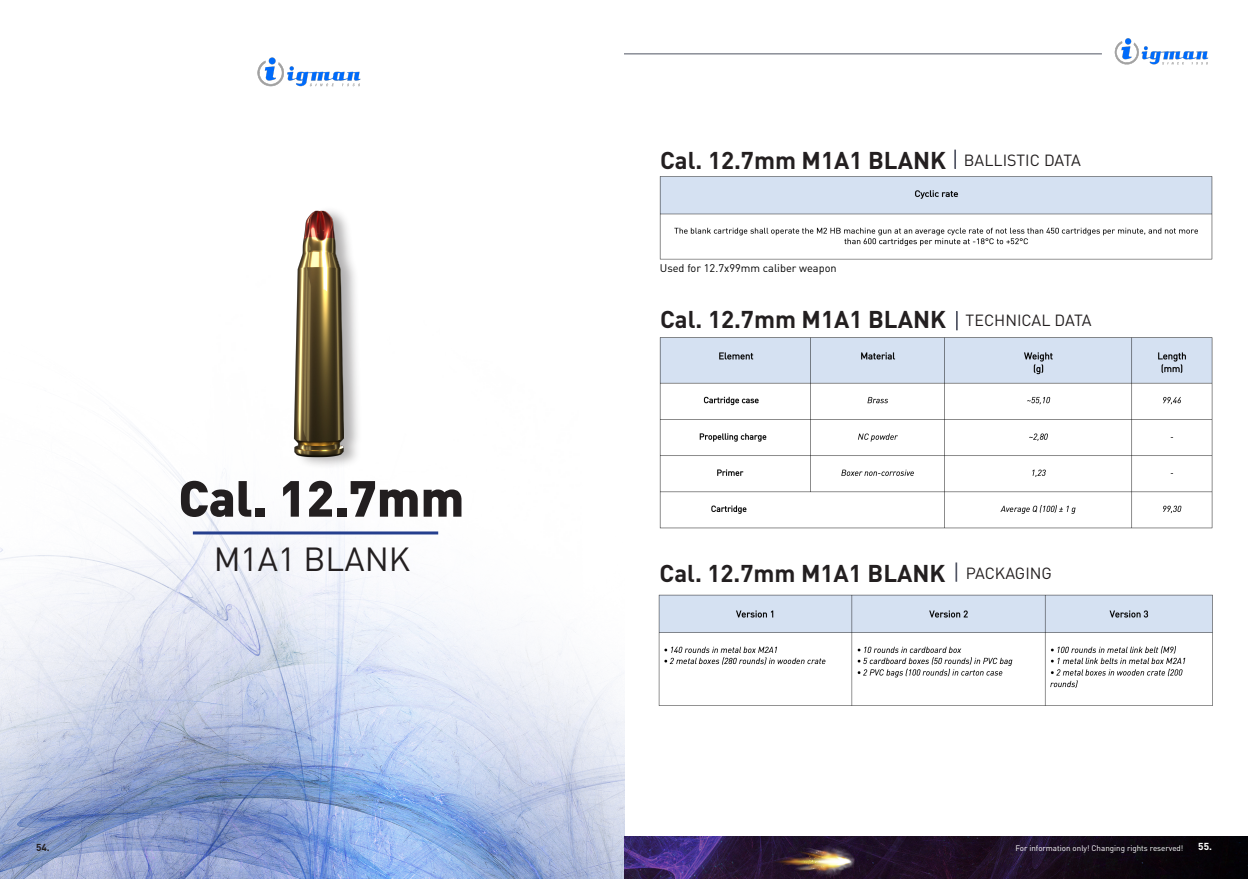
<style>
.page{position:relative;width:1248px;height:879px;background:#fff}
.page>*{position:absolute;margin:0;border:0;box-sizing:border-box;transform-origin:0 0}
.t1{font:900 50px "DIN Pro";color:#231f20}
.t2{font:33px "DIN Pro";color:#231f20}
.t3{font:700 24px "DIN Pro";color:#231f20}
.t4{font:16px "DIN Pro";color:#231f20}
.t5{font:11px "DIN Pro";color:#000}
.t6{font:700 10px "DIN Pro";color:#231f20}
.t7{font:700 10px "DIN Pro";color:#fff}
.t8{font:8px "DIN Pro";color:#fff}
</style>
<div class="page">
<img style="left:0;top:428px;width:624px;height:451px">
<img style="left:624px;top:836px;width:623px;height:43px">
<img style="left:768px;top:845px;width:88px;height:33px">
<img style="left:257px;top:57px;width:104px;height:30px">
<img style="left:1114px;top:38px;width:95px;height:27px">
<hr style="left:624px;top:53px;width:477px;height:1px;background:#505463">
<img style="left:265px;top:210px;width:113px;height:259px">
<svg style="left:954px;top:150px;width:1px;height:19px"></svg>
<svg style="left:956px;top:311px;width:1px;height:19px"></svg>
<div style="left:955px;top:562px;width:2px;height:20px;border:1px solid #505463"></div>
<img style="left:659px;top:176px;width:554px;height:84px">
<img style="left:659px;top:337px;width:554px;height:192px">
<img style="left:658px;top:594px;width:555px;height:112px">
<hr style="left:193px;top:531px;width:245px;height:3px;background:#253f8e">
<p class="t1" style="left:178px;top:455px;width:287px">Cal. 12.7mm</p>
<p class="t2" style="left:214px;top:533px;width:198px">M1A1 BLANK</p>
<p class="t3" style="left:660px;top:140px;width:287px">Cal. 12.7mm M1A1 BLANK</p>
<p class="t4" style="left:963px;top:148px;width:119px">BALLISTIC DATA</p>
<p class="t5" style="left:659px;top:259px;width:178px">Used for 12.7x99mm caliber weapon</p>
<p class="t3" style="left:660px;top:299px;width:287px">Cal. 12.7mm M1A1 BLANK</p>
<p class="t4" style="left:965px;top:307px;width:127px">TECHNICAL DATA</p>
<p class="t3" style="left:659px;top:553px;width:287px">Cal. 12.7mm M1A1 BLANK</p>
<p class="t4" style="left:965px;top:561px;width:88px">PACKAGING</p>
<p class="t6" style="left:36px;top:838px;width:15px">54.</p>
<p class="t8" style="left:1015px;top:842px;width:169px">For information only! Changing rights reserved!</p>
<p class="t7" style="left:1198px;top:838px;width:15px">55.</p>
</div>
